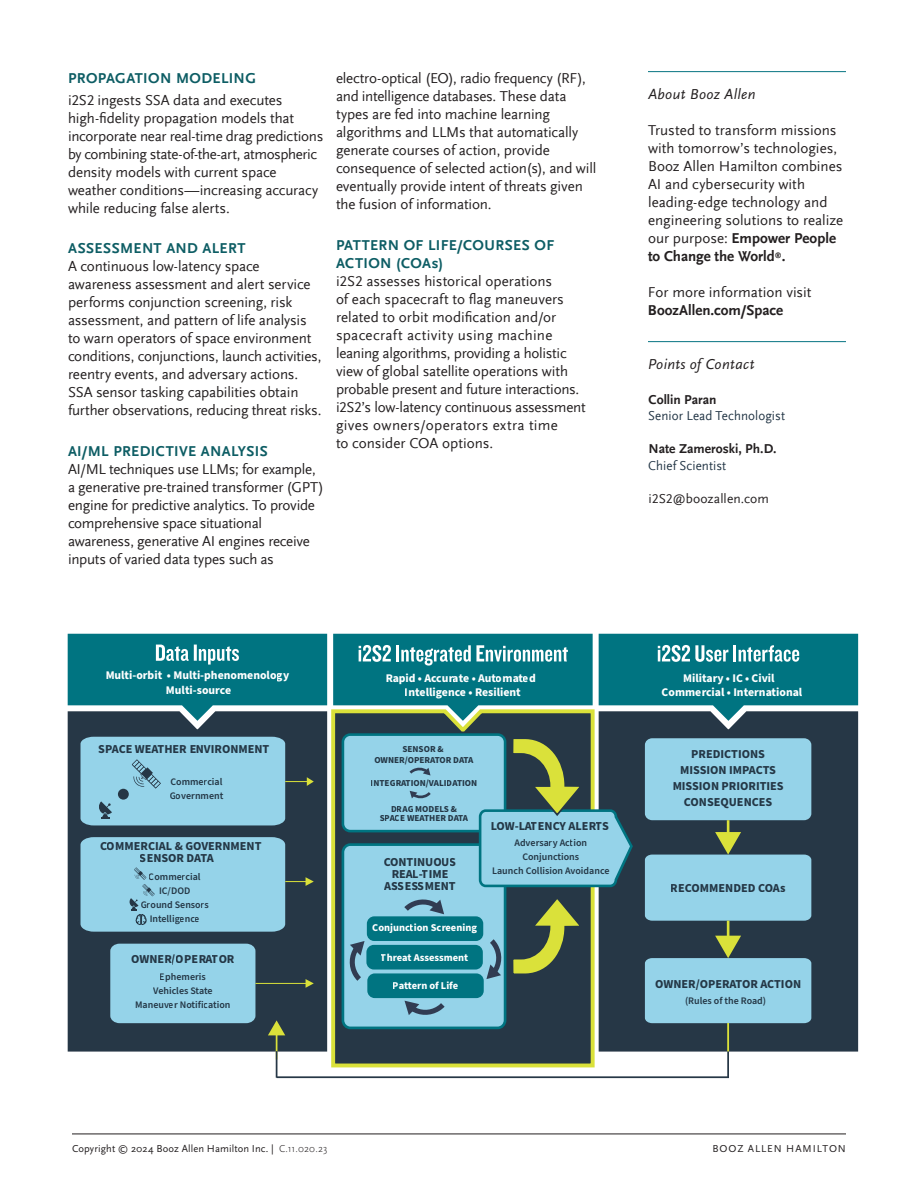
<style>
.page{position:relative;width:918px;height:1188px;background:#fff}
.page>*{position:absolute;margin:0;border:0;box-sizing:border-box;transform-origin:0 0}
.Text_space_after{font:15px/18px "Scala Sans Offc";letter-spacing:-.015em;color:#231f20}
.Text_no_space_after{font:15px/18px "Scala Sans Offc";color:#231f20}
.Subhead_Level_1{font:700 15px/18px "Scala Sans Offc";letter-spacing:.025em;color:#0d5d64}
.Sidebar_Headline{font:italic 15px "Scala Sans Pro";letter-spacing:.02em;color:#231f20}
.Text_no_space_after-2{font:700 15px "Scala Sans Offc";color:#231f20}
.Text_no_space_after-3{font:13.5px "Scala Sans Offc";letter-spacing:.005em;color:#233646;scale:.96 1}
.Text_no_space_after-4{font:700 13.5px "Scala Sans Offc";color:#231f20}
.Text_no_space_after-5{font:13.5px "Scala Sans Offc";letter-spacing:.005em;color:#231f20}
.t1{font:700 12.15px/16px "Source Sans Pro";color:#243746;text-align:center}
.t2{font:700 11.7px/14.1px "Source Sans Pro";color:#fff;text-align:center}
.t3{font:700 10.5px "Source Sans Pro";color:#fff}
.Copyright_Product_Code{font:10.5px "Scala Sans Pro";letter-spacing:.015em;color:#231f20}
.Folio{font:10.5px "Scala Sans Pro";letter-spacing:.09em;color:#231f20}
.t4{font:600 10.05px/14px "Source Sans Pro";color:#243746;text-align:center}
.t5{font:700 9.15px/10.9px "Source Sans Pro";color:#243746;text-align:center}
.s1{font-weight:700}
.s2{font-weight:300}
</style>
<div class="page">
<hr style="left:72px;top:1134px;width:774px;height:1px;background:#231f20">
<hr style="left:648px;top:341px;width:198px;height:1px;background:#067482">
<hr style="left:648px;top:71px;width:198px;height:1px;background:#067482">
<div style="left:599px;top:721px;width:259px;height:331px;background:#263746"></div>
<svg style="left:331px;top:709px;width:266px;height:359px;background:#44554a"></svg>
<div style="left:68px;top:721px;width:259px;height:331px;background:#263746"></div>
<svg style="left:333px;top:634px;width:260px;height:87px;background:#2a8487"></svg>
<svg style="left:68px;top:634px;width:259px;height:87px;background:#1c7b87"></svg>
<svg style="left:599px;top:634px;width:259px;height:87px;background:#207d89"></svg>
<div style="left:110px;top:944px;width:145px;height:79px;background:#95d3e9"></div>
<div style="left:645px;top:738px;width:166px;height:82px;background:#95d3e9;border-radius:7px"></div>
<div style="left:343px;top:735px;width:162px;height:96px;background:#95d3e9;border-radius:7px"></div>
<div style="left:342px;top:733px;width:164px;height:99px;border:3px solid #007481;border-radius:7px"></div>
<div style="left:343px;top:845px;width:162px;height:183px;background:#95d3e9;border-radius:8px"></div>
<div style="left:342px;top:843px;width:164px;height:186px;border:3px solid #007481;border-radius:8px"></div>
<div style="left:480px;top:811px;width:136px;height:75px;background:#95d3e9;border-radius:6px"></div>
<div style="left:479px;top:809px;width:138px;height:78px;border:3px solid #007481;border-radius:6px"></div>
<svg style="left:511px;top:736px;width:74px;height:80px;background:#5a6e4c"></svg>
<svg style="left:511px;top:895px;width:74px;height:81px;background:#556442"></svg>
<svg style="left:645px;top:820px;width:166px;height:203px;background:#719eae"></svg>
<hr style="left:277px;top:1076px;width:452px;height:2px;background:#263746">
<svg style="left:486px;top:939px;width:17px;height:40px"></svg>
<svg style="left:405px;top:1001px;width:40px;height:14px"></svg>
<svg style="left:404px;top:899px;width:40px;height:15px"></svg>
<svg style="left:410px;top:791px;width:21px;height:8px"></svg>
<svg style="left:410px;top:767px;width:21px;height:8px"></svg>
<svg style="left:349px;top:941px;width:16px;height:40px"></svg>
<div style="left:367px;top:916px;width:116px;height:25px;background:#007481;border-radius:7px"></div>
<div style="left:366px;top:945px;width:117px;height:25px;background:#007481;border-radius:7px"></div>
<div style="left:367px;top:973px;width:117px;height:25px;background:#007481;border-radius:7px"></div>
<hr style="left:727px;top:1023px;width:2px;height:29px;background:#dae13a">
<hr style="left:727px;top:1052px;width:2px;height:26px;background:#263746">
<hr style="left:255px;top:983px;width:52px;height:1px;background:#dae13a">
<svg style="left:306px;top:979px;width:8px;height:9px"></svg>
<svg style="left:268px;top:1020px;width:17px;height:58px"></svg>
<svg style="left:81px;top:837px;width:233px;height:95px;background:#85bdd2"></svg>
<svg style="left:81px;top:737px;width:233px;height:88px;background:#85bcd1"></svg>
<p class="Subhead_Level_1" style="left:68px;top:69px;width:189px">PROPAGATION MODELING</p>
<p class="Text_space_after" style="left:68px;top:91px;width:257px">i2S2 ingests SSA data and executes high-fidelity propagation models that incorporate near real-time drag predictions by combining state-of-the-art, atmospheric density models with current space weather conditions—increasing accuracy while reducing false alerts.</p>
<p class="Subhead_Level_1" style="left:68px;top:239px;width:179px">ASSESSMENT AND ALERT</p>
<p class="Text_space_after" style="left:68px;top:257px;width:255px">A continuous low-latency space awareness assessment and alert service performs conjunction screening, risk assessment, and pattern of life analysis to warn operators of space environment conditions, conjunctions, launch activities, reentry events, and adversary actions.<br>SSA sensor tasking capabilities obtain further observations, reducing threat risks.</p>
<p class="Subhead_Level_1" style="left:68px;top:442px;width:201px">AI/ML PREDICTIVE ANALYSIS</p>
<p class="Text_space_after" style="left:68px;top:460px;width:257px">AI/ML techniques use LLMs; for example, a generative pre-trained transformer (GPT) engine for predictive analytics. To provide comprehensive space situational awareness, generative AI engines receive inputs of varied data types such as</p>
<p class="Text_space_after" style="left:336px;top:69px;width:262px">electro-optical (EO), radio frequency (RF), and intelligence databases. These data types are fed into machine learning algorithms and LLMs that automatically generate courses of action, provide consequence of selected action(s), and will eventually provide intent of threats given the fusion of information.</p>
<p class="Subhead_Level_1" style="left:336px;top:236px;width:220px">PATTERN OF LIFE/COURSES OF<br>ACTION (COAs)</p>
<p class="Text_space_after" style="left:336px;top:272px;width:251px">i2S2 assesses historical operations<br>of each spacecraft to flag maneuvers related to orbit modification and/or spacecraft activity using machine leaning algorithms, providing a holistic view of global satellite operations with probable present and future interactions. i2S2’s low-latency continuous assessment gives owners/operators extra time<br>to consider COA options.</p>
<p class="Sidebar_Headline" style="left:648px;top:86px;width:109px">About Booz Allen</p>
<p class="Text_no_space_after" style="left:648px;top:121px;width:197px">Trusted to transform missions with tomorrow’s technologies,<br>Booz Allen Hamilton combines<br>AI and cybersecurity with leading-edge technology and engineering solutions to realize our purpose: <span class="s1">Empower People to Change the World</span><sup>®</sup><span class="s1">.</span></p>
<p class="Text_no_space_after" style="left:648px;top:283px;width:165px">For more information visit</p>
<p class="Text_no_space_after-2" style="left:648px;top:302px;width:137px">BoozAllen.com/Space</p>
<p class="Sidebar_Headline" style="left:648px;top:356px;width:108px">Points of Contact</p>
<p class="Text_no_space_after-4" style="left:649px;top:392px;width:69px">Collin Paran</p>
<p class="Text_no_space_after-3" style="left:648px;top:408px;width:144px">Senior Lead Technologist</p>
<p class="Text_no_space_after-4" style="left:649px;top:441px;width:130px">Nate Zameroski, Ph.D.</p>
<p class="Text_no_space_after-3" style="left:648px;top:458px;width:83px">Chief Scientist</p>
<p class="Text_no_space_after-5" style="left:649px;top:491px;width:122px">i2S2@boozallen.com</p>
<p class="t2" style="left:105px;top:669px;width:185px">Multi-orbit • Multi-phenomenology<br>Multi-source</p>
<p class="t1" style="left:98px;top:741px;width:173px">SPACE WEATHER ENVIRONMENT</p>
<p class="t4" style="left:170px;top:775px;width:55px;text-align:left">Commercial<br>Government</p>
<p class="t1" style="left:140px;top:841px;width:123px;line-height:11.7px;text-align:left;text-indent:-40px">COMMERCIAL &amp; GOVERNMENT<br>SENSOR DATA</p>
<p class="t4" style="left:141px;top:870px;width:70px">Commercial<br>IC/DOD<br>Ground Sensors<br>Intelligence</p>
<p class="t1" style="left:131px;top:951px;width:105px">OWNER/OPERATOR</p>
<p class="t4" style="left:135px;top:970px;width:97px">Ephemeris<br>Vehicles State<br>Maneuver Notification</p>
<p class="t2" style="left:385px;top:671px;width:152px">Rapid • Accurate • Automated<br>Intelligence • Resilient</p>
<p class="t2" style="left:662px;top:671px;width:142px">Military • IC • Civil<br>Commercial • International</p>
<p class="t5" style="left:374px;top:743px;width:101px">SENSOR &amp;<br>OWNER/OPERATOR DATA</p>
<p class="t5" style="left:371px;top:777px;width:108px">INTEGRATION/VALIDATION</p>
<p class="t5" style="left:380px;top:804px;width:90px;line-height:9.6px">DRAG MODELS &amp;<br>SPACE WEATHER DATA</p>
<p class="t1" style="left:383px;top:856px;width:75px;line-height:12.1px">CONTINUOUS<br>REAL-TIME<br>ASSESSMENT</p>
<p class="t3" style="left:372px;top:921px;width:106px">Conjunction Screening</p>
<p class="t3" style="left:381px;top:950px;width:89px">Threat Assessment</p>
<p class="t1" style="left:490px;top:818px;width:120px">LOW-LATENCY ALERTS</p>
<p class="t4" style="left:492px;top:836px;width:119px">Adversary Action<br>Conjunctions<br>Launch Collision Avoidance</p>
<p class="t1" style="left:673px;top:746px;width:113px">PREDICTIONS<br>MISSION IMPACTS<br>MISSION PRIORITIES<br>CONSEQUENCES</p>
<p class="t1" style="left:671px;top:880px;width:116px">RECOMMENDED COAs</p>
<p class="t3" style="left:393px;top:978px;width:67px">Pattern of Life</p>
<p class="t1" style="left:655px;top:977px;width:148px">OWNER/OPERATOR ACTION</p>
<p class="t4" style="left:685px;top:994px;width:83px">(Rules of the Road)</p>
<p class="Copyright_Product_Code" style="left:72px;top:1143px;width:257px">Copyright © 2024 Booz Allen Hamilton Inc. | <span class="s2">C.11.020.23</span></p>
<p class="Folio" style="left:712px;top:1143px;width:135px">BOOZ ALLEN HAMILTON</p>
</div>
